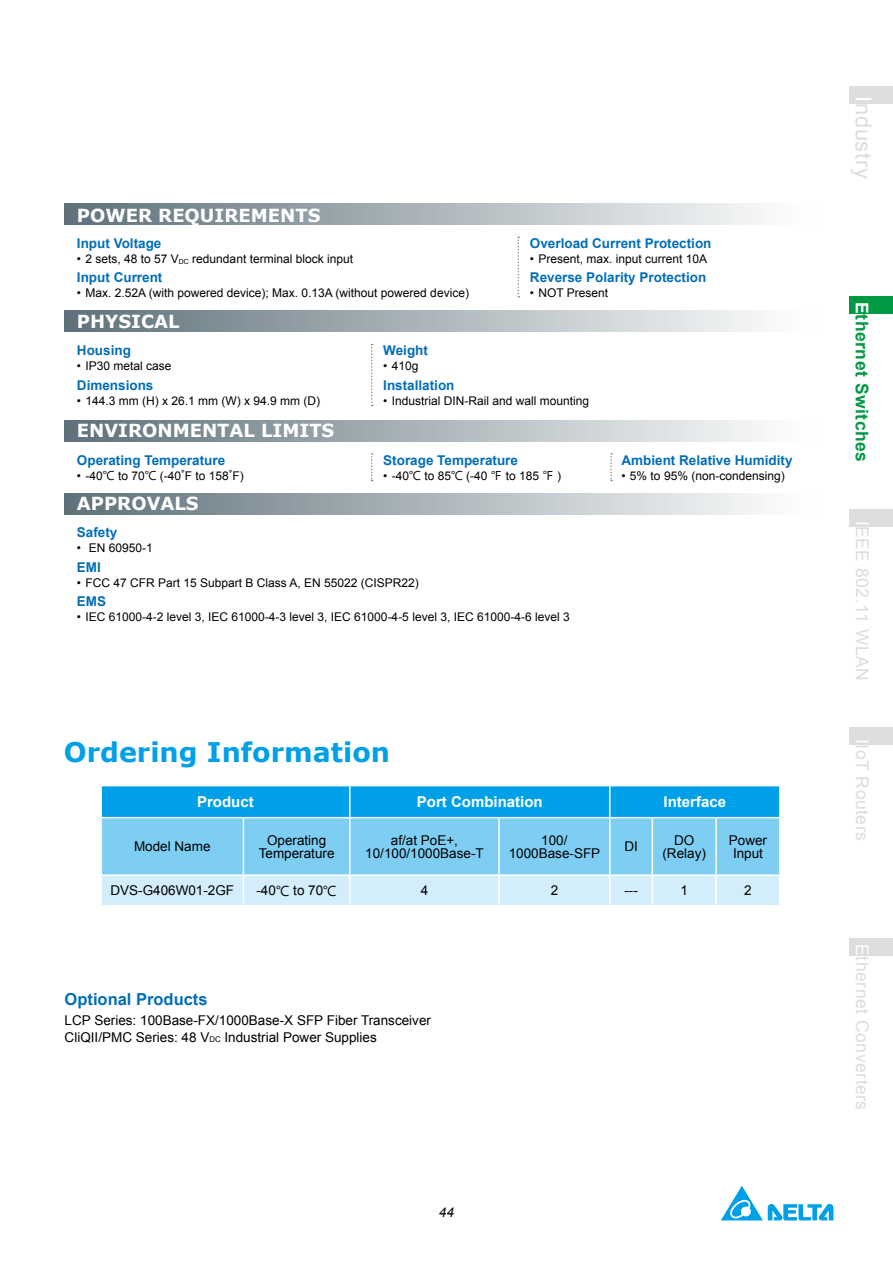
<style>
.page{position:relative;width:893px;height:1263px;background:#fff}
.page>*{position:absolute;margin:0;border:0;box-sizing:border-box;transform-origin:0 0}
.t1{font:700 27px "Verdana";color:#00a0e9}
.t2{font:21.9px "Arial";letter-spacing:.03em;color:#dcdddd}
.t3{font:700 18px "Verdana";color:#fff}
.t4{font:17.55px "Arial";letter-spacing:.03em;color:#dcdddd}
.t5{font:700 17.55px "Arial";letter-spacing:.03em;color:#094}
.t6{font:700 16.5px "Arial";color:#036eb8}
.t7{font:700 15px "Arial";color:#fff}
.t8{font:13.5px/13.5px "Arial";color:#000;text-align:center}
.t9{font:700 13.5px "Arial";color:#036eb8}
.t10{font:italic 13.5px "Arial";color:#000}
.t11{font:12px "Arial";color:#000}
.s1{font-size:7.05px}
.s2{font-family:"Microsoft Jheng Hei"}
.s3{font-size:7.8px}
.s4{color:#fff}
</style>
<div class="page">
<svg style="left:721px;top:1186px;width:112px;height:34px"></svg>
<div style="left:849px;top:86px;width:44px;height:17px;background:#dcdddd"></div>
<div style="left:849px;top:297px;width:44px;height:17px;background:#094"></div>
<div style="left:849px;top:509px;width:44px;height:17px;background:#dcdddd"></div>
<div style="left:850px;top:727px;width:43px;height:17px;background:#dcdddd"></div>
<div style="left:850px;top:939px;width:43px;height:17px;background:#dcdddd"></div>
<div style="left:64px;top:311px;width:753px;height:21px;background:linear-gradient(to right,#5e717a,#fff)"></div>
<div style="left:64px;top:420px;width:753px;height:21px;background:linear-gradient(to right,#5e717a,#fff)"></div>
<div style="left:64px;top:493px;width:753px;height:21px;background:linear-gradient(to right,#5e717a,#fff)"></div>
<div style="left:64px;top:204px;width:753px;height:21px;background:linear-gradient(to right,#5e717a,#fff)"></div>
<svg style="left:371px;top:344px;width:2px;height:62px"></svg>
<svg style="left:371px;top:453px;width:2px;height:28px"></svg>
<svg style="left:517px;top:237px;width:2px;height:60px"></svg>
<svg style="left:610px;top:453px;width:2px;height:28px"></svg>
<svg style="left:101px;top:786px;width:679px;height:119px;background:#77cbf3"></svg>
<hr style="left:716px;top:874px;width:65px;height:2px;background:#fff">
<hr style="left:715px;top:876px;width:2px;height:29px;background:#fff">
<hr style="left:779px;top:876px;width:2px;height:29px;background:#fff">
<h3 class="t3" style="left:77px;top:204px;width:245px">POWER REQUIREMENTS</h3>
<p class="t9" style="left:77px;top:234px;width:86px">Input Voltage</p>
<p class="t11" style="left:77px;top:251px;width:278px">• 2 sets, 48 to 57 V<span class="s1">DC</span> redundant terminal block input</p>
<p class="t9" style="left:77px;top:269px;width:87px">Input Current</p>
<p class="t11" style="left:77px;top:285px;width:394px">• Max. 2.52A (with powered device); Max. 0.13A (without powered device)</p>
<h3 class="t3" style="left:77px;top:310px;width:104px">PHYSICAL</h3>
<p class="t9" style="left:530px;top:234px;width:183px">Overload Current Protection</p>
<p class="t11" style="left:530px;top:251px;width:179px">• Present, max. input current 10A</p>
<p class="t9" style="left:530px;top:269px;width:178px">Reverse Polarity Protection</p>
<p class="t11" style="left:530px;top:285px;width:80px">• NOT Present</p>
<p class="t9" style="left:77px;top:342px;width:55px">Housing</p>
<p class="t11" style="left:77px;top:358px;width:96px">• IP30 metal case</p>
<p class="t9" style="left:77px;top:376px;width:78px">Dimensions</p>
<p class="t11" style="left:77px;top:392px;width:245px">• 144.3 mm (H) x 26.1 mm (W) x 94.9 mm (D)</p>
<h3 class="t3" style="left:77px;top:419px;width:259px">ENVIRONMENTAL LIMITS</h3>
<p class="t9" style="left:77px;top:451px;width:150px">Operating Temperature</p>
<p class="t11" style="left:77px;top:467px;width:168px">• -40<span class="s2">℃</span> to 70<span class="s2">℃</span> (-40<span class="s2">˚</span>F to 158<span class="s2">˚</span>F)</p>
<h3 class="t3" style="left:77px;top:492px;width:123px">APPROVALS</h3>
<p class="t9" style="left:383px;top:342px;width:46px">Weight</p>
<p class="t11" style="left:383px;top:358px;width:37px">• 410g</p>
<p class="t9" style="left:383px;top:376px;width:73px">Installation</p>
<p class="t11" style="left:383px;top:392px;width:207px">• Industrial DIN-Rail and wall mounting</p>
<p class="t9" style="left:383px;top:451px;width:136px">Storage Temperature</p>
<p class="t11" style="left:383px;top:467px;width:179px">• -40<span class="s2">℃</span> to 85<span class="s2">℃</span> (-40 <span class="s2">℉</span> to 185 <span class="s2">℉</span> )</p>
<p class="t9" style="left:77px;top:524px;width:42px">Safety</p>
<p class="t11" style="left:77px;top:540px;width:77px">• EN 60950-1</p>
<p class="t9" style="left:77px;top:558px;width:26px">EMI</p>
<p class="t11" style="left:77px;top:574px;width:343px">• FCC 47 CFR Part 15 Subpart B Class A, EN 55022 (CISPR22)</p>
<p class="t9" style="left:77px;top:592px;width:31px">EMS</p>
<p class="t11" style="left:77px;top:609px;width:494px">• IEC 61000-4-2 level 3, IEC 61000-4-3 level 3, IEC 61000-4-5 level 3, IEC 61000-4-6 level 3</p>
<p class="t9" style="left:621px;top:451px;width:173px">Ambient Relative Humidity</p>
<p class="t11" style="left:621px;top:467px;width:165px">• 5% to 95% (non-condensing)</p>
<h1 class="t1" style="left:64px;top:735px;width:328px">Ordering Information</h1>
<p class="t7" style="left:197px;top:792px;width:58px">Product</p>
<p class="t7" style="left:417px;top:792px;width:127px">Port Combination</p>
<p class="t7" style="left:664px;top:792px;width:64px">Interface</p>
<p class="t8" style="left:134px;top:840px;width:78px">Model Name</p>
<p class="t8" style="left:259px;top:833px;width:77px">Operating<br>Temperature</p>
<p class="t8" style="left:365px;top:833px;width:120px">af/at PoE+,<br>10/100/1000Base-T</p>
<p class="t8" style="left:509px;top:833px;width:93px">100/<br>1000Base-SFP</p>
<p class="t8" style="left:624px;top:840px;width:15px">DI</p>
<p class="t8" style="left:662px;top:833px;width:45px">DO (Relay)</p>
<p class="t8" style="left:729px;top:833px;width:40px">Power<br>Input</p>
<p class="t8" style="left:110px;top:884px;width:125px">DVS-G406W01-2GF</p>
<p class="t8" style="left:256px;top:884px;width:82px">-40<span class="s2">℃</span> to 70<span class="s2">℃</span></p>
<p class="t8" style="left:421px;top:884px;width:9px">4</p>
<p class="t8" style="left:551px;top:884px;width:9px">2</p>
<p class="t8" style="left:624px;top:884px;width:15px">---</p>
<p class="t8" style="left:680px;top:884px;width:9px">1</p>
<p class="t8" style="left:744px;top:884px;width:9px">2</p>
<h3 class="t6" style="left:65px;top:988px;width:145px">Optional Products</h3>
<p class="t8" style="left:65px;top:1013px;width:368px;line-height:16.2px;text-align:left">LCP Series: 100Base-FX/1000Base-X SFP Fiber Transceiver<br>CliQII/PMC Series: 48 V<span class="s3">DC</span> Industrial Power Supplies</p>
<p class="t10" style="left:439px;top:1203px;width:17px">44</p>
<h2 class="t2" style="left:878px;top:96px;width:84px;rotate:90deg"><span class="s4">I</span>ndustry</h2>
<h3 class="t5" style="left:873px;top:302px;width:162px;rotate:90deg"><span class="s4">E</span>thernet Switches</h3>
<h3 class="t4" style="left:874px;top:520px;width:162px;rotate:90deg"><span class="s4">I</span>EEE 802.11 WLAN</h3>
<h3 class="t4" style="left:874px;top:739px;width:103px;rotate:90deg"><span class="s4">I</span>IoT Routers</h3>
<h3 class="t4" style="left:874px;top:944px;width:167px;rotate:90deg"><span class="s4">E</span>thernet Converters</h3>
</div>
